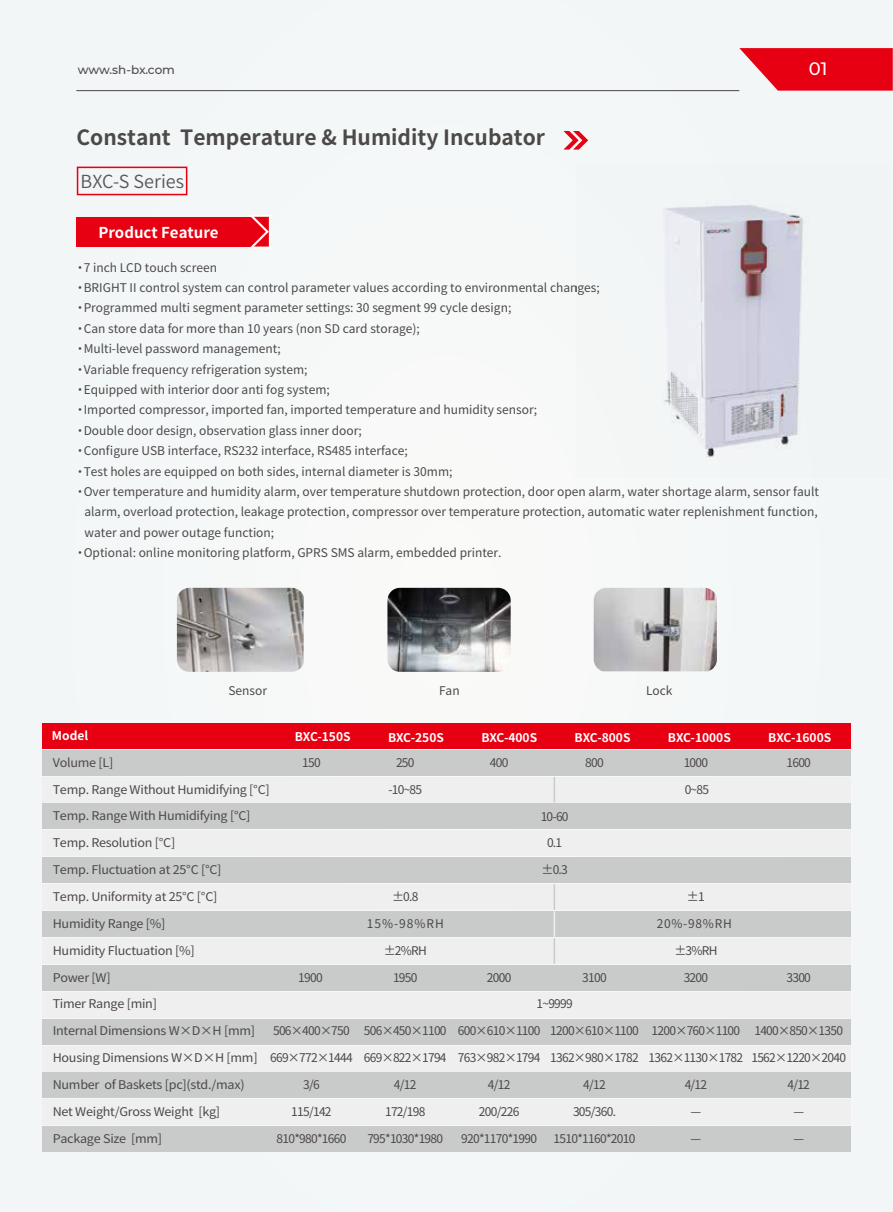
<style>
.page{position:relative;width:893px;height:1212px;background:#fff}
.page>*{position:absolute;margin:0;border:0;box-sizing:border-box;transform-origin:0 0}
.t1{font:700 21px "Source Han Sans CN";color:#4c4948}
.t2{font:18px "Source Han Sans CN";color:#595757}
.t3{font:500 18px "Montserrat";color:#fff}
.t4{font:700 15px "Source Han Sans CN";color:#fff}
.t5{font:12px "Source Han Sans CN";color:#4c4948}
.t6{font:12px "Source Han Sans CN";letter-spacing:-.02em;color:#4c4948;scale:1.05 1}
.t7{font:12px "Source Han Sans CN";letter-spacing:-.06em;color:#4c4948}
.t8{font:700 12px "Source Han Sans CN";color:#fff}
.t9{font:12px "Source Han Sans CN";color:#4c4948;scale:1.05 1}
.t10{font:500 12px "Montserrat";letter-spacing:-.005em;color:#4c4948}
.s1{font-weight:800}
</style>
<div class="page">
<div style="left:0;top:0;width:893px;height:1211px;background:#f3f7f7"></div>
<svg style="left:739px;top:48px;width:154px;height:43px"></svg>
<hr style="left:76px;top:90px;width:663px;height:1px;background:#4c4948">
<div style="left:77px;top:167px;width:110px;height:28px;border:2px solid #e60012"></div>
<div style="left:76px;top:217px;width:194px;height:30px;background:#e60012"></div>
<svg style="left:250px;top:215px;width:21px;height:33px"></svg>
<div style="left:43px;top:723px;width:808px;height:26px;background:#e60012"></div>
<div style="left:43px;top:777px;width:808px;height:25px;background:#efefef"></div>
<div style="left:43px;top:750px;width:808px;height:25px;background:#c9caca"></div>
<div style="left:43px;top:804px;width:808px;height:25px;background:#c9caca"></div>
<div style="left:43px;top:911px;width:808px;height:26px;background:#c9caca"></div>
<div style="left:43px;top:884px;width:808px;height:26px;background:#efefef"></div>
<div style="left:43px;top:938px;width:808px;height:26px;background:#efefef"></div>
<div style="left:43px;top:830px;width:808px;height:26px;background:#efefef"></div>
<div style="left:43px;top:857px;width:808px;height:26px;background:#c9caca"></div>
<div style="left:43px;top:965px;width:808px;height:25px;background:#c9caca"></div>
<div style="left:43px;top:992px;width:808px;height:25px;background:#efefef"></div>
<div style="left:43px;top:1019px;width:808px;height:25px;background:#c9caca"></div>
<div style="left:43px;top:1046px;width:808px;height:25px;background:#efefef"></div>
<div style="left:43px;top:1073px;width:808px;height:25px;background:#c9caca"></div>
<div style="left:43px;top:1100px;width:808px;height:25px;background:#efefef"></div>
<div style="left:43px;top:1127px;width:808px;height:25px;background:#c9caca"></div>
<svg style="left:563px;top:131px;width:25px;height:19px"></svg>
<img style="left:663px;top:204px;width:141px;height:254px">
<svg style="left:554px;top:777px;width:1px;height:25px"></svg>
<svg style="left:554px;top:884px;width:1px;height:80px"></svg>
<img style="left:177px;top:588px;width:127px;height:84px">
<img style="left:387px;top:588px;width:124px;height:84px">
<img style="left:594px;top:588px;width:123px;height:83px">
<p class="t10" style="left:78px;top:61px;width:99px">www.sh-bx.com</p>
<h2 class="t3" style="left:809px;top:56px;width:20px">01</h2>
<h1 class="t1" style="left:76px;top:126px;width:470px">Constant Temperature &amp; Humidity Incubator</h1>
<h2 class="t2" style="left:81px;top:171px;width:105px">BXC-S Series</h2>
<p class="t4" style="left:98px;top:224px;width:122px">Product Feature</p>
<p class="t5" style="left:76px;top:260px;width:142px"><span class="s1">·</span>7 inch LCD touch screen</p>
<p class="t5" style="left:76px;top:281px;width:525px"><span class="s1">·</span>BRIGHT II control system can control parameter values according to environmental changes;</p>
<p class="t5" style="left:76px;top:301px;width:436px"><span class="s1">·</span>Programmed multi segment parameter settings: 30 segment 99 cycle design;</p>
<p class="t5" style="left:76px;top:322px;width:345px"><span class="s1">·</span>Can store data for more than 10 years (non SD card storage);</p>
<p class="t5" style="left:76px;top:342px;width:206px"><span class="s1">·</span>Multi-level password management;</p>
<p class="t5" style="left:76px;top:362px;width:233px"><span class="s1">·</span>Variable frequency refrigeration system;</p>
<p class="t5" style="left:76px;top:383px;width:255px"><span class="s1">·</span>Equipped with interior door anti fog system;</p>
<p class="t5" style="left:76px;top:403px;width:462px"><span class="s1">·</span>Imported compressor, imported fan, imported temperature and humidity sensor;</p>
<p class="t5" style="left:76px;top:424px;width:287px"><span class="s1">·</span>Double door design, observation glass inner door;</p>
<p class="t5" style="left:76px;top:444px;width:333px"><span class="s1">·</span>Configure USB interface, RS232 interface, RS485 interface;</p>
<p class="t5" style="left:76px;top:464px;width:378px"><span class="s1">·</span>Test holes are equipped on both sides, internal diameter is 30mm;</p>
<p class="t5" style="left:76px;top:485px;width:744px"><span class="s1">·</span>Over temperature and humidity alarm, over temperature shutdown protection, door open alarm, water shortage alarm, sensor fault</p>
<p class="t5" style="left:84px;top:505px;width:735px">alarm, overload protection, leakage protection, compressor over temperature protection, automatic water replenishment function,</p>
<p class="t5" style="left:84px;top:526px;width:191px">water and power outage function;</p>
<p class="t5" style="left:76px;top:546px;width:427px"><span class="s1">·</span>Optional: online monitoring platform, GPRS SMS alarm, embedded printer.</p>
<p class="t5" style="left:228px;top:684px;width:40px">Sensor</p>
<p class="t5" style="left:439px;top:684px;width:22px">Fan</p>
<p class="t5" style="left:646px;top:684px;width:28px">Lock</p>
<p class="t8" style="left:52px;top:729px;width:38px">Model</p>
<p class="t8" style="left:295px;top:730px;width:57px">BXC-150S</p>
<p class="t8" style="left:388px;top:731px;width:57px">BXC-250S</p>
<p class="t8" style="left:481px;top:731px;width:57px">BXC-400S</p>
<p class="t8" style="left:575px;top:731px;width:57px">BXC-800S</p>
<p class="t8" style="left:668px;top:731px;width:64px">BXC-1000S</p>
<p class="t8" style="left:768px;top:731px;width:64px">BXC-1600S</p>
<p class="t9" style="left:53px;top:755px;width:59px">Volume [L]</p>
<p class="t6" style="left:53px;top:782px;width:208px">Temp. Range Without Humidifying [°C]</p>
<p class="t6" style="left:53px;top:809px;width:190px">Temp. Range With Humidifying [°C]</p>
<p class="t6" style="left:53px;top:836px;width:118px">Temp. Resolution [°C]</p>
<p class="t6" style="left:53px;top:863px;width:162px">Temp. Fluctuation at 25°C [°C]</p>
<p class="t6" style="left:53px;top:890px;width:158px">Temp. Uniformity at 25°C [°C]</p>
<p class="t6" style="left:53px;top:917px;width:109px">Humidity Range [%]</p>
<p class="t6" style="left:53px;top:943px;width:137px">Humidity Fluctuation [%]</p>
<p class="t9" style="left:53px;top:970px;width:57px">Power [W]</p>
<p class="t6" style="left:53px;top:997px;width:101px">Timer Range [min]</p>
<p class="t6" style="left:53px;top:1024px;width:194px">Internal Dimensions W×D×H [mm]</p>
<p class="t6" style="left:53px;top:1051px;width:197px">Housing Dimensions W×D×H [mm]</p>
<p class="t6" style="left:53px;top:1078px;width:184px">Number of Baskets [pc](std./max)</p>
<p class="t6" style="left:53px;top:1105px;width:161px">Net Weight/Gross Weight [kg]</p>
<p class="t6" style="left:53px;top:1131px;width:106px">Package Size [mm]</p>
<p class="t5" style="left:302px;top:755px;width:20px">150</p>
<p class="t5" style="left:298px;top:970px;width:26px">1900</p>
<p class="t7" style="left:273px;top:1024px;width:78px">506×400×750</p>
<p class="t7" style="left:270px;top:1051px;width:84px">669×772×1444</p>
<p class="t5" style="left:303px;top:1078px;width:18px">3/6</p>
<p class="t5" style="left:291px;top:1105px;width:42px">115/142</p>
<p class="t7" style="left:276px;top:1131px;width:71px">810*980*1660</p>
<p class="t5" style="left:396px;top:755px;width:20px">250</p>
<p class="t5" style="left:388px;top:782px;width:35px">-10~85</p>
<p class="t5" style="left:392px;top:890px;width:28px">±0.8</p>
<p class="t5" style="left:367px;top:917px;width:78px">15%-98%RH</p>
<p class="t5" style="left:384px;top:943px;width:45px">±2%RH</p>
<p class="t5" style="left:393px;top:970px;width:26px">1950</p>
<p class="t7" style="left:364px;top:1024px;width:84px">506×450×1100</p>
<p class="t7" style="left:364px;top:1051px;width:84px">669×822×1794</p>
<p class="t5" style="left:394px;top:1078px;width:24px">4/12</p>
<p class="t5" style="left:385px;top:1105px;width:42px">172/198</p>
<p class="t7" style="left:367px;top:1131px;width:77px">795*1030*1980</p>
<p class="t5" style="left:490px;top:756px;width:20px">400</p>
<p class="t5" style="left:585px;top:756px;width:20px">800</p>
<p class="t5" style="left:684px;top:756px;width:26px">1000</p>
<p class="t5" style="left:685px;top:782px;width:26px">0~85</p>
<p class="t5" style="left:786px;top:756px;width:26px">1600</p>
<p class="t5" style="left:541px;top:809px;width:29px">10-60</p>
<p class="t5" style="left:547px;top:836px;width:17px">0.1</p>
<p class="t5" style="left:541px;top:863px;width:28px">±0.3</p>
<p class="t5" style="left:487px;top:970px;width:26px">2000</p>
<p class="t5" style="left:582px;top:970px;width:26px">3100</p>
<p class="t5" style="left:687px;top:890px;width:19px">±1</p>
<p class="t5" style="left:657px;top:917px;width:77px">20%-98%RH</p>
<p class="t5" style="left:674px;top:943px;width:45px">±3%RH</p>
<p class="t5" style="left:684px;top:970px;width:26px">3200</p>
<p class="t5" style="left:786px;top:970px;width:26px">3300</p>
<p class="t5" style="left:536px;top:997px;width:38px">1~9999</p>
<p class="t7" style="left:458px;top:1024px;width:84px">600×610×1100</p>
<p class="t7" style="left:458px;top:1051px;width:84px">763×982×1794</p>
<p class="t5" style="left:488px;top:1078px;width:24px">4/12</p>
<p class="t5" style="left:479px;top:1105px;width:42px">200/226</p>
<p class="t7" style="left:461px;top:1131px;width:77px">920*1170*1990</p>
<p class="t7" style="left:550px;top:1024px;width:90px">1200×610×1100</p>
<p class="t7" style="left:550px;top:1051px;width:90px">1362×980×1782</p>
<p class="t5" style="left:583px;top:1078px;width:24px">4/12</p>
<p class="t5" style="left:573px;top:1105px;width:44px">305/360.</p>
<p class="t7" style="left:554px;top:1131px;width:83px">1510*1160*2010</p>
<p class="t7" style="left:652px;top:1024px;width:90px">1200×760×1100</p>
<p class="t7" style="left:649px;top:1051px;width:96px">1362×1130×1782</p>
<p class="t5" style="left:685px;top:1078px;width:24px">4/12</p>
<p class="t5" style="left:691px;top:1105px;width:12px">—</p>
<p class="t5" style="left:691px;top:1131px;width:12px">—</p>
<p class="t7" style="left:754px;top:1024px;width:90px">1400×850×1350</p>
<p class="t7" style="left:751px;top:1051px;width:96px">1562×1220×2040</p>
<p class="t5" style="left:787px;top:1078px;width:24px">4/12</p>
<p class="t5" style="left:793px;top:1105px;width:12px">—</p>
<p class="t5" style="left:793px;top:1131px;width:12px">—</p>
</div>
